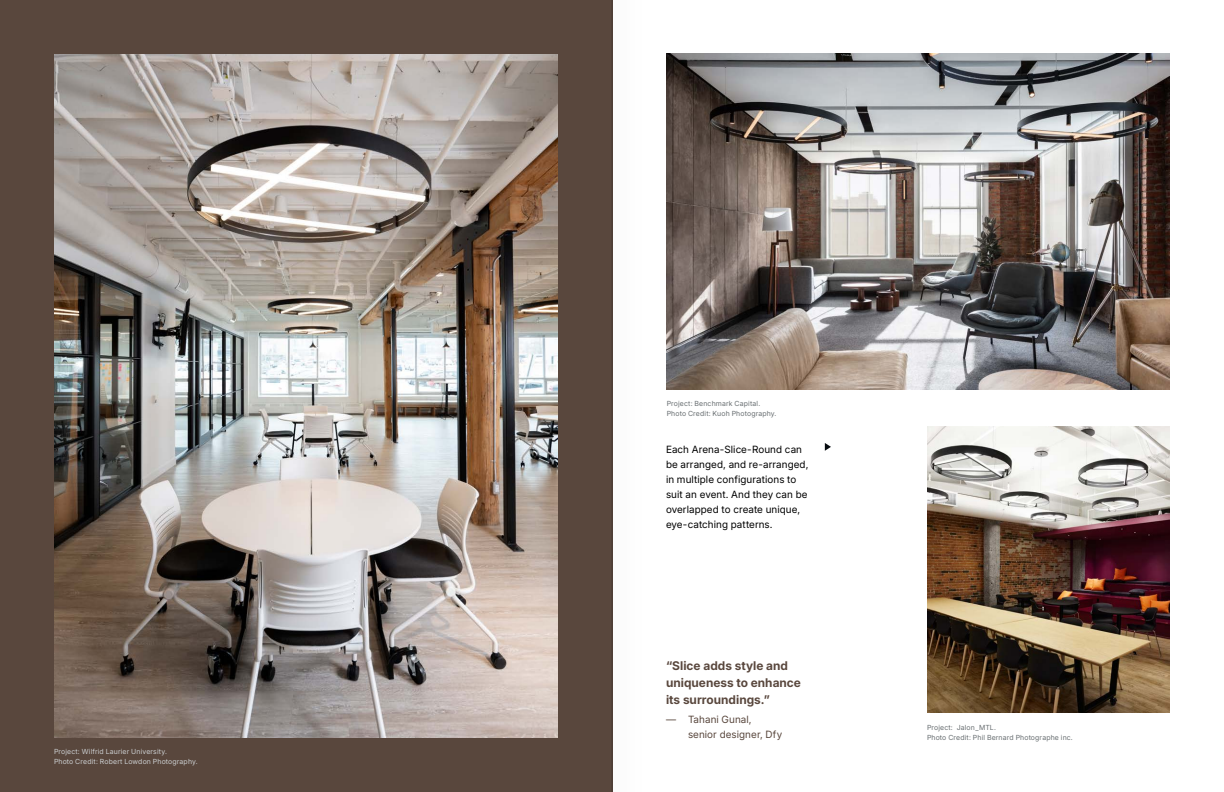
<style>
.page{position:relative;width:1224px;height:792px;background:#fff}
.page>*{position:absolute;margin:0;border:0;box-sizing:border-box;transform-origin:0 0}
.t1{font:700 12px/17px "Inter 18 pt";letter-spacing:.005em;color:#59473d}
.t2{font:10px/15px "Inter 18 pt";letter-spacing:.01em;color:#000}
.t3{font:10px/15px "Inter 18 pt";letter-spacing:.01em;color:#59473d}
.t4{font:7px/10px "Inter 18 pt";letter-spacing:.02em;color:#696f72}
.t5{font:7px/10px "Inter 18 pt";letter-spacing:.025em;color:#cacdcf}
</style>
<div class="page">
<div style="left:0;top:0;width:612px;height:792px;background:#59473d"></div>
<img style="left:54px;top:54px;width:504px;height:684px">
<img style="left:666px;top:54px;width:504px;height:336px">
<img style="left:927px;top:426px;width:243px;height:286px">
<svg style="left:825px;top:443px;width:6px;height:8px"></svg>
<p class="t5" style="left:54px;top:746px;width:145px">Project: Wilfrid Laurier University.<br>Photo Credit: Robert Lowdon Photography.</p>
<p class="t4" style="left:667px;top:398px;width:111px">Project: Benchmark Capital.<br>Photo Credit: Kuoh Photography.</p>
<p class="t2" style="left:666px;top:441px;width:144px">Each Arena-Slice-Round can be arranged, and re-arranged, in multiple configurations to suit an event. And they can be overlapped to create unique, eye-catching patterns.</p>
<p class="t1" style="left:666px;top:657px;width:136px">“Slice adds style and uniqueness to enhance its surroundings.”</p>
<p class="t3" style="left:688px;top:712px;width:96px;text-indent:-22px">— Tahani Gunal, senior designer, Dfy</p>
<p class="t4" style="left:927px;top:722px;width:147px">Project: Jalon_MTL.<br>Photo Credit: Phil Bernard Photographe inc.</p>
</div>
